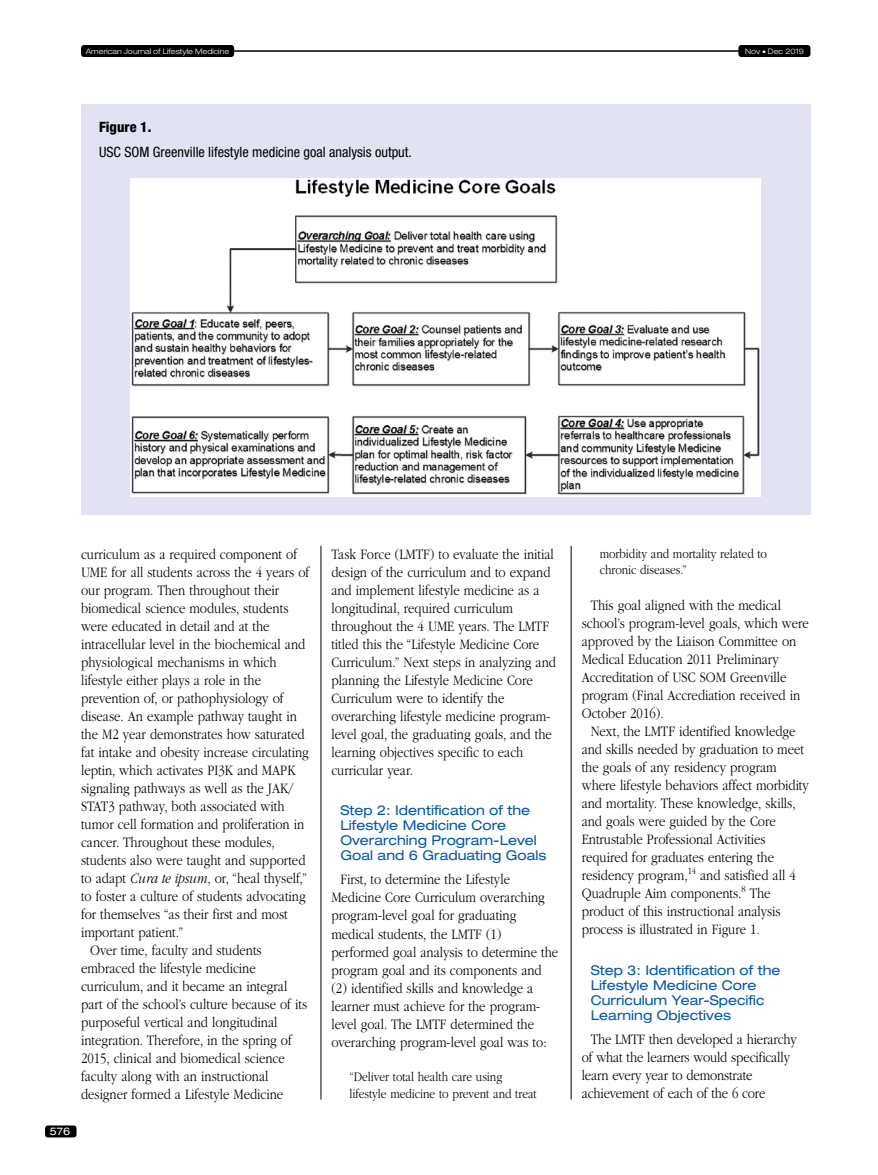
<style>
.page{position:relative;width:878px;height:1175px;background:#fff}
.page>*{position:absolute;margin:0;border:0;box-sizing:border-box;transform-origin:0 0}
.t1{font:300 15px/18px "ITC Garamond Std";color:#000;scale:.85 1}
.t2{font:condensed 14.25px "Helvetica Neue LT Std";color:#000}
.t3{font:800 condensed 14.25px "Helvetica Neue LT Std";color:#000}
.t4{font:expanded 13.5px/15px "Helvetica Neue LT Std";color:#0057a8}
.t5{font:300 13.5px/16.5px "ITC Garamond Std";color:#000;scale:.85 1}
.t6{font:expanded 10.5px "Helvetica Neue LT Std";color:#fff}
.t7{font:300 9.75px "ITC Garamond Std";color:#000;scale:.85 1}
.t8{font:300 expanded 7.5px "Helvetica Neue LT Std";color:#fff}
.s1{font-style:italic}
</style>
<div class="page">
<div style="left:45px;top:1125px;width:31px;height:12px;background:#000;border-radius:3px"></div>
<div style="left:81px;top:45px;width:153px;height:12px;background:#000;border-radius:3px"></div>
<hr style="left:232px;top:50px;width:516px;height:2px;background:#000">
<div style="left:738px;top:45px;width:72px;height:12px;background:#000;border-radius:3px"></div>
<hr style="left:570px;top:546px;width:1px;height:553px;background:#000">
<hr style="left:320px;top:546px;width:1px;height:553px;background:#000">
<div style="left:81px;top:104px;width:729px;height:410px;background:#e1e3f3"></div>
<img style="left:130px;top:179px;width:630px;height:317px">
<p class="t8" style="left:86px;top:47px;width:145px">American Journal of Lifestyle Medicine</p>
<p class="t8" style="left:745px;top:47px;width:60px">Nov • Dec 2019</p>
<p class="t3" style="left:99px;top:118px;width:54px">Figure 1.</p>
<p class="t2" style="left:99px;top:144px;width:314px">USC SOM Greenville lifestyle medicine goal analysis output.</p>
<p class="t6" style="left:50px;top:1125px;width:22px">576</p>
<p class="t1" style="left:81px;top:545px;width:256px">curriculum as a required component of</p>
<p class="t1" style="left:81px;top:563px;width:270px">UME for all students across the 4 years of</p>
<p class="t1" style="left:81px;top:581px;width:235px">our program. Then throughout their</p>
<p class="t1" style="left:81px;top:599px;width:245px">biomedical science modules, students</p>
<p class="t1" style="left:81px;top:617px;width:223px">were educated in detail and at the</p>
<p class="t1" style="left:81px;top:635px;width:265px">intracellular level in the biochemical and</p>
<p class="t1" style="left:81px;top:653px;width:231px">physiological mechanisms in which</p>
<p class="t1" style="left:81px;top:671px;width:213px">lifestyle either plays a role in the</p>
<p class="t1" style="left:81px;top:689px;width:240px">prevention of, or pathophysiology of</p>
<p class="t1" style="left:81px;top:707px;width:255px">disease. An example pathway taught in</p>
<p class="t1" style="left:81px;top:725px;width:264px">the M2 year demonstrates how saturated</p>
<p class="t1" style="left:81px;top:743px;width:269px">fat intake and obesity increase circulating</p>
<p class="t1" style="left:81px;top:761px;width:254px">leptin, which activates PI3K and MAPK</p>
<p class="t1" style="left:81px;top:779px;width:252px">signaling pathways as well as the JAK/</p>
<p class="t1" style="left:81px;top:797px;width:241px">STAT3 pathway, both associated with</p>
<p class="t1" style="left:81px;top:815px;width:264px">tumor cell formation and proliferation in</p>
<p class="t1" style="left:81px;top:833px;width:229px">cancer. Throughout these modules,</p>
<p class="t1" style="left:81px;top:851px;width:265px">students also were taught and supported</p>
<p class="t1" style="left:81px;top:869px;width:267px">to adapt <span class="s1">Cura te ipsum</span>, or, “heal thyself,”</p>
<p class="t1" style="left:81px;top:887px;width:266px">to foster a culture of students advocating</p>
<p class="t1" style="left:81px;top:905px;width:245px">for themselves “as their first and most</p>
<p class="t1" style="left:81px;top:923px;width:122px">important patient.”</p>
<p class="t1" style="left:90px;top:941px;width:203px">Over time, faculty and students</p>
<p class="t1" style="left:81px;top:959px;width:207px">embraced the lifestyle medicine</p>
<p class="t1" style="left:81px;top:977px;width:244px">curriculum, and it became an integral</p>
<p class="t1" style="left:81px;top:995px;width:267px">part of the school’s culture because of its</p>
<p class="t1" style="left:81px;top:1013px;width:232px">purposeful vertical and longitudinal</p>
<p class="t1" style="left:81px;top:1031px;width:249px">integration. Therefore, in the spring of</p>
<p class="t1" style="left:81px;top:1049px;width:241px">2015, clinical and biomedical science</p>
<p class="t1" style="left:81px;top:1067px;width:222px">faculty along with an instructional</p>
<p class="t1" style="left:81px;top:1085px;width:239px">designer formed a Lifestyle Medicine</p>
<p class="t1" style="left:331px;top:545px;width:266px">Task Force (LMTF) to evaluate the initial design of the curriculum and to expand and implement lifestyle medicine as a longitudinal, required curriculum throughout the 4 UME years. The LMTF titled this the “Lifestyle Medicine Core Curriculum.” Next steps in analyzing and planning the Lifestyle Medicine Core Curriculum were to identify the overarching lifestyle medicine program&shy;level goal, the graduating goals, and the learning objectives specific to each curricular year.</p>
<p class="t4" style="left:340px;top:803px;width:208px">Step 2: Identification of the<br>Lifestyle Medicine Core<br>Overarching Program-Level<br>Goal and 6 Graduating Goals</p>
<p class="t1" style="left:331px;top:871px;width:268px;text-indent:9px">First, to determine the Lifestyle Medicine Core Curriculum overarching program-level goal for graduating medical students, the LMTF (1) performed goal analysis to determine the program goal and its components and (2) identified skills and knowledge a learner must achieve for the program&shy;level goal. The LMTF determined the overarching program-level goal was to:</p>
<p class="t5" style="left:349px;top:1068px;width:222px">“Deliver total health care using lifestyle medicine to prevent and treat</p>
<p class="t5" style="left:599px;top:545px;width:198px">morbidity and mortality related to chronic diseases.”</p>
<p class="t1" style="left:581px;top:597px;width:268px;text-indent:9px">This goal aligned with the medical school’s program-level goals, which were approved by the Liaison Committee on Medical Education 2011 Preliminary Accreditation of USC SOM Greenville program (Final Accrediation received in October 2016).</p>
<p class="t1" style="left:581px;top:723px;width:269px;text-indent:9px">Next, the LMTF identified knowledge and skills needed by graduation to meet the goals of any residency program where lifestyle behaviors affect morbidity and mortality. These knowledge, skills, and goals were guided by the Core Entrustable Professional Activities required for graduates entering the residency program,<sup>14</sup> and satisfied all 4<br>Quadruple Aim components.</p>
<p class="t7" style="left:741px;top:883px;width:6px">8</p>
<p class="t1" style="left:581px;top:885px;width:235px;text-indent:168px">The product of this instructional analysis process is illustrated in Figure 1.</p>
<p class="t4" style="left:590px;top:962px;width:191px">Step 3: Identification of the<br>Lifestyle Medicine Core<br>Curriculum Year-Specific<br>Learning Objectives</p>
<p class="t1" style="left:581px;top:1030px;width:255px;text-indent:9px">The LMTF then developed a hierarchy of what the learners would specifically learn every year to demonstrate achievement of each of the 6 core</p>
</div>
